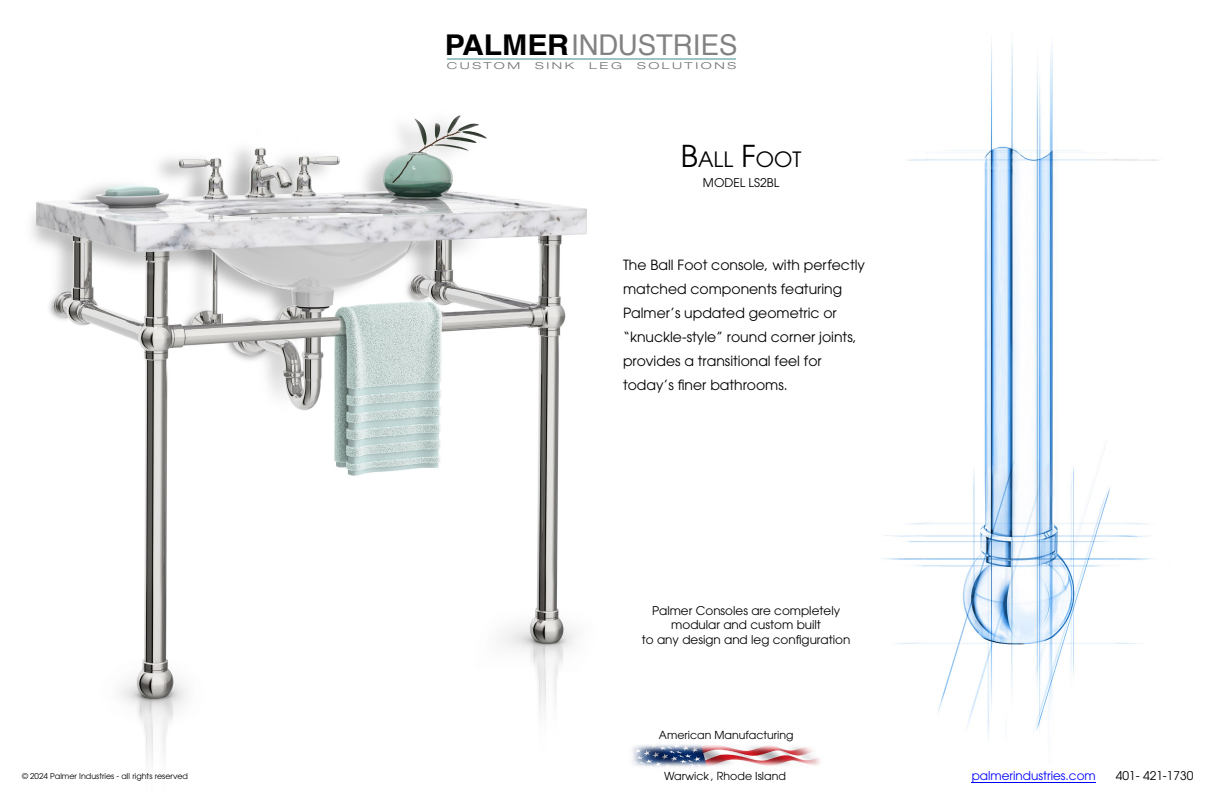
<style>
.page{position:relative;width:1224px;height:792px;background:#fff}
.page>*{position:absolute;margin:0;border:0;box-sizing:border-box;transform-origin:0 0}
.t1{font:28.6px "Helvetica";color:#828282;scale:.96 1}
.t2{font:21px "Avant Garde";color:#000}
.t3{font:14px/24px "Avant Garde";color:#000}
.t4{font:12px/14.4px "Avant Garde";color:#000;text-align:center}
.t5{font:12px "Avant Garde";color:#00f}
.t6{font:11px "Avant Garde";color:#000}
.t7{font:300 expanded 9.5px "Helvetica Neue";letter-spacing:.2em;color:#6e6e6e;scale:1.37 1}
.t8{font:8px "Avant Garde";color:#000}
.s1{font-weight:700;color:#000}
.s2{font-size:30px}
</style>
<div class="page">
<img style="left:32px;top:115px;width:555px;height:649px">
<img style="left:632px;top:744px;width:188px;height:23px">
<hr style="left:972px;top:782px;width:124px;height:1px;background:#00f">
<hr style="left:447px;top:58px;width:289px;height:2px;background:#9dc5c5">
<img style="left:883px;top:43px;width:276px;height:694px">
<h1 class="t1" style="left:445px;top:23px;width:306px"><span class="s1">PALMER</span>INDUSTRIES</h1>
<p class="t7" style="left:447px;top:60px;width:55px">CUSTOM</p>
<p class="t7" style="left:535px;top:60px;width:30px">SINK</p>
<p class="t7" style="left:589px;top:60px;width:25px">LEG</p>
<p class="t7" style="left:637px;top:60px;width:74px">SOLUTIONS</p>
<h2 class="t2" style="left:681px;top:147px;width:122px"><span class="s2">B</span>ALL <span class="s2">F</span>OOT</h2>
<p class="t4" style="left:703px;top:175px;width:78px">MODEL LS2BL</p>
<p class="t3" style="left:623px;top:253px;width:244px">The Ball Foot console, with perfectly matched components featuring<br>Palmer’s updated geometric or “knuckle-style” round corner joints, provides a transitional feel for today’s finer bathrooms.</p>
<p class="t4" style="left:642px;top:603px;width:210px">Palmer Consoles are completely modular and custom built<br>to any design and leg configuration</p>
<p class="t6" style="left:659px;top:728px;width:136px">American Manufacturing</p>
<p class="t8" style="left:22px;top:771px;width:168px">© 2024 Palmer Industries - all rights reserved</p>
<p class="t6" style="left:664px;top:770px;width:123px">Warwick , Rhode Island</p>
<p class="t5" style="left:972px;top:769px;width:126px">palmerindustries.com</p>
<p class="t4" style="left:1116px;top:769px;width:79px">401- 421-1730</p>
</div>
